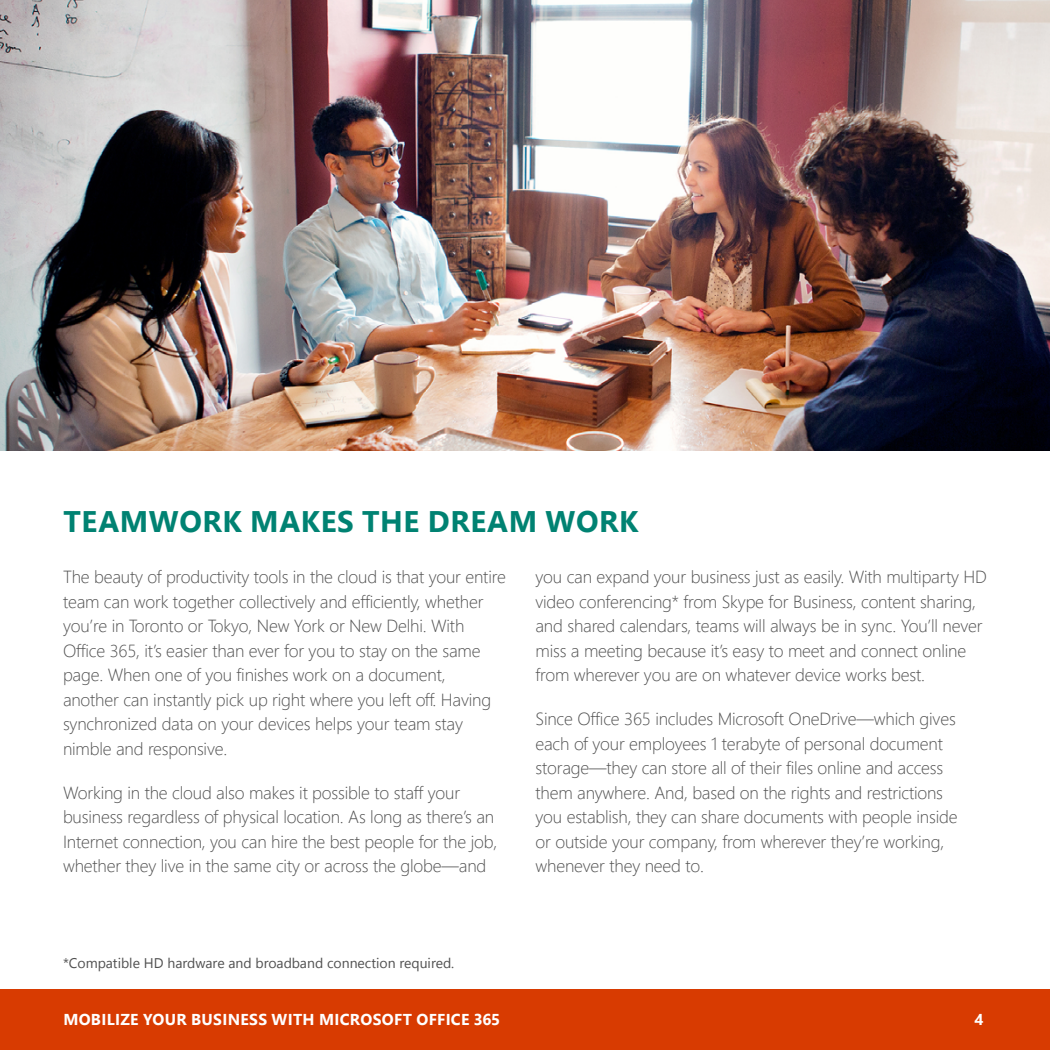
<style>
.page{position:relative;width:1050px;height:1050px;background:#fff}
.page>*{position:absolute;margin:0;border:0;box-sizing:border-box;transform-origin:0 0}
.t1{font:700 29.75px "Segoe UI";letter-spacing:.02em;color:#008272}
.t2{font:300 17.5px/24.5px "Segoe UI";letter-spacing:-.01em;color:#505050}
.t3{font:700 15.75px "Segoe UI";letter-spacing:.02em;color:#fff}
.t4{font:14px "Segoe UI";color:#505050}
</style>
<div class="page">
<div style="left:0;top:989px;width:1050px;height:61px;background:#d83b01"></div>
<img style="left:0;top:0;width:1050px;height:451px">
<h1 class="t1" style="left:64px;top:499px;width:577px">TEAMWORK MAKES THE DREAM WORK</h1>
<p class="t2" style="left:63px;top:564px;width:444px">The beauty of productivity tools in the cloud is that your entire team can work together collectively and efficiently, whether you’re in Toronto or Tokyo, New York or New Delhi. With Office 365, it’s easier than ever for you to stay on the same page. When one of you finishes work on a document, another can instantly pick up right where you left off. Having synchronized data on your devices helps your team stay nimble and responsive.</p>
<p class="t2" style="left:63px;top:779px;width:436px">Working in the cloud also makes it possible to staff your business regardless of physical location. As long as there’s an Internet connection, you can hire the best people for the job, whether they live in the same city or across the globe—and</p>
<p class="t2" style="left:536px;top:564px;width:453px">you can expand your business just as easily. With multiparty HD video conferencing* from Skype for Business, content sharing, and shared calendars, teams will always be in sync. You’ll never miss a meeting because it’s easy to meet and connect online from wherever you are on whatever device works best.</p>
<p class="t2" style="left:536px;top:706px;width:424px">Since Office 365 includes Microsoft OneDrive—which gives each of your employees 1 terabyte of personal document storage—they can store all of their files online and access them anywhere. And, based on the rights and restrictions you establish, they can share documents with people inside or outside your company, from wherever they’re working, whenever they need to.</p>
<p class="t4" style="left:63px;top:952px;width:393px">*Compatible HD hardware and broadband connection required.</p>
<p class="t3" style="left:63px;top:1008px;width:439px">MOBILIZE YOUR BUSINESS WITH MICROSOFT OFFICE 365</p>
<p class="t3" style="left:974px;top:1008px;width:11px">4</p>
</div>
